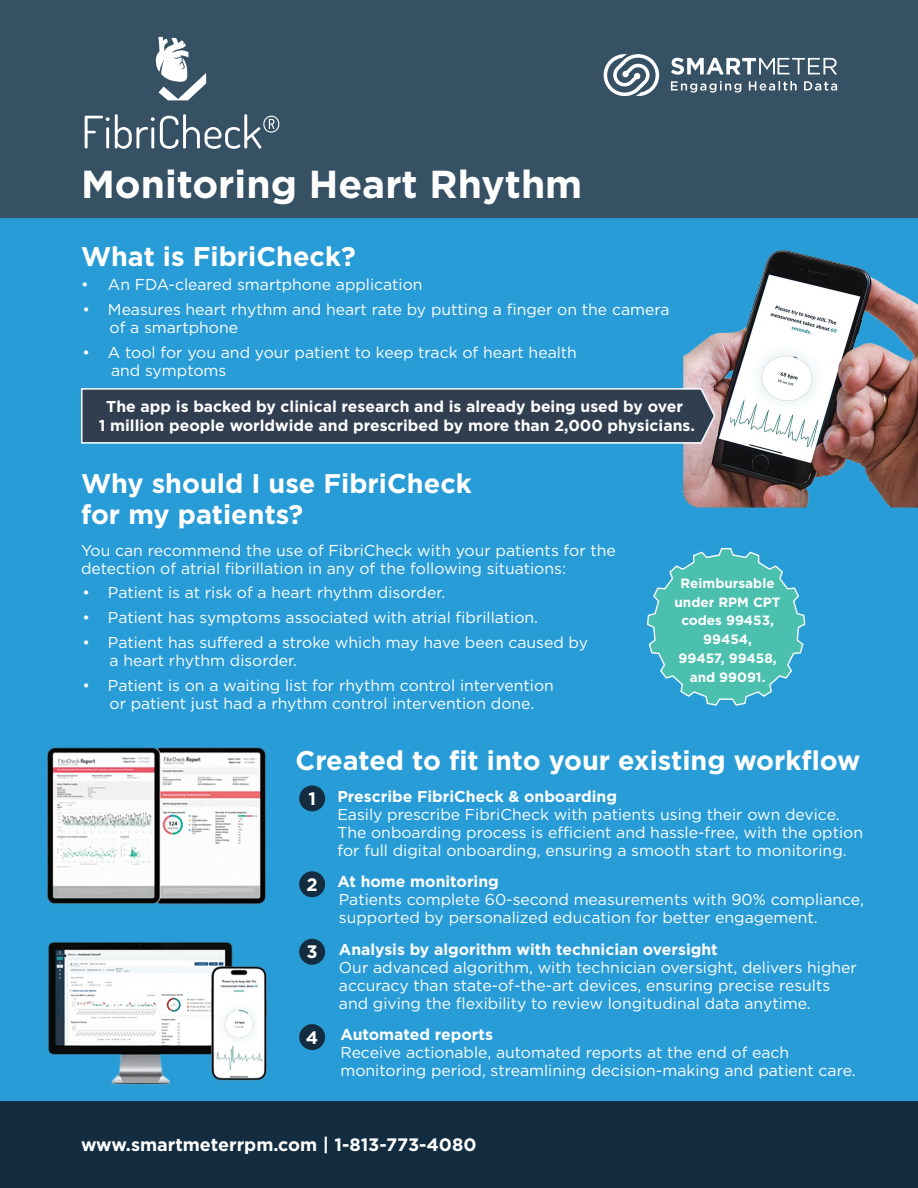
<style>
.page{position:relative;width:918px;height:1188px;background:#289cd7}
.page>*{position:absolute;margin:0;border:0;box-sizing:border-box;transform-origin:0 0}
.HEADLINE_1{font:700 39px "Gotham";color:#fff}
.HEADLINE_1-2{font:700 27px/31.5px "Gotham";color:#fff}
.Paragraph_Style1{font:700 18px "Gotham";color:#fff}
.HEADLINE_1-3{font:700 18px "Gotham";color:#fff}
.Paragraph_Style1-2{font:15.75px/18px "Gotham";color:#fff}
.Paragraph_Style1-3{font:700 15.75px/19.5px "Gotham";color:#fff;text-align:center}
.t1{font:700 13.5px/18.9px "Gotham";color:#fff;text-align:center}
.s1{font-weight:700}
</style>
<div class="page">
<div style="left:0;top:0;width:918px;height:218px;background:#365064"></div>
<div style="left:0;top:1102px;width:918px;height:86px;background:#132c3f"></div>
<svg style="left:604px;top:54px;width:55px;height:42px"></svg>
<svg style="left:671px;top:58px;width:166px;height:17px"></svg>
<svg style="left:671px;top:81px;width:166px;height:12px"></svg>
<svg style="left:156px;top:37px;width:50px;height:63px"></svg>
<svg style="left:85px;top:114px;width:194px;height:35px"></svg>
<img style="left:683px;top:250px;width:235px;height:258px">
<img style="left:47px;top:747px;width:219px;height:158px">
<img style="left:48px;top:941px;width:220px;height:144px">
<svg style="left:647px;top:548px;width:159px;height:158px"></svg>
<div style="left:299px;top:785px;width:26px;height:26px;background:#132c3f;border-radius:50%"></div>
<div style="left:299px;top:871px;width:26px;height:26px;background:#132c3f;border-radius:50%"></div>
<div style="left:299px;top:939px;width:26px;height:26px;background:#132c3f;border-radius:50%"></div>
<div style="left:299px;top:1024px;width:26px;height:26px;background:#132c3f;border-radius:50%"></div>
<svg style="left:81px;top:387px;width:635px;height:57px;background:#3d4c5e"></svg>
<p class="HEADLINE_1" style="left:81px;top:158px;width:503px">Monitoring Heart Rhythm</p>
<p class="HEADLINE_1-2" style="left:81px;top:240px;width:276px">What is FibriCheck?</p>
<p class="Paragraph_Style1-2" style="left:81px;top:275px;width:343px">• An FDA-cleared smartphone application</p>
<p class="Paragraph_Style1-2" style="left:110px;top:300px;width:562px;text-indent:-27px">• Measures heart rhythm and heart rate by putting a finger on the camera of a smartphone</p>
<p class="Paragraph_Style1-2" style="left:111px;top:343px;width:467px;text-indent:-28px">• A tool for you and your patient to keep track of heart health and symptoms</p>
<p class="Paragraph_Style1-3" style="left:99px;top:396px;width:598px">The app is backed by clinical research and is already being used by over<br>1 million people worldwide and prescribed by more than 2,000 physicians.</p>
<p class="HEADLINE_1-2" style="left:81px;top:467px;width:392px">Why should I use FibriCheck for my patients?</p>
<p class="Paragraph_Style1-2" style="left:81px;top:541px;width:536px">You can recommend the use of FibriCheck with your patients for the detection of atrial fibrillation in any of the following situations:</p>
<p class="Paragraph_Style1-2" style="left:82px;top:584px;width:364px">• Patient is at risk of a heart rhythm disorder.</p>
<p class="Paragraph_Style1-2" style="left:82px;top:608px;width:457px">• Patient has symptoms associated with atrial fibrillation.</p>
<p class="Paragraph_Style1-2" style="left:110px;top:633px;width:480px;text-indent:-27px">• Patient has suffered a stroke which may have been caused by a heart rhythm disorder.</p>
<p class="Paragraph_Style1-2" style="left:82px;top:676px;width:473px;text-align:center">• Patient is on a waiting list for rhythm control intervention or patient just had a rhythm control intervention done.</p>
<p class="t1" style="left:675px;top:573px;width:108px">Reimbursable under RPM CPT codes 99453,<br>99454,<br>99457, 99458, and 99091.</p>
<p class="HEADLINE_1-2" style="left:295px;top:745px;width:566px">Created to fit into your existing workflow</p>
<p class="Paragraph_Style1-2" style="left:337px;top:787px;width:527px"><span class="s1">Prescribe FibriCheck &amp; onboarding<br></span>Easily prescribe FibriCheck with patients using their own device.<br>The onboarding process is efficient and hassle-free, with the option for full digital onboarding, ensuring a smooth start to monitoring.</p>
<p class="Paragraph_Style1-2" style="left:337px;top:872px;width:528px"><span class="s1">At home monitoring<br></span>Patients complete 60-second measurements with 90% compliance, supported by personalized education for better engagement.</p>
<p class="Paragraph_Style1-2" style="left:339px;top:940px;width:520px"><span class="s1">Analysis by algorithm with technician oversight<br></span>Our advanced algorithm, with technician oversight, delivers higher accuracy than state-of-the-art devices, ensuring precise results and giving the flexibility to review longitudinal data anytime.</p>
<p class="Paragraph_Style1-2" style="left:340px;top:1025px;width:517px"><span class="s1">Automated reports<br></span>Receive actionable, automated reports at the end of each monitoring period, streamlining decision-making and patient care.</p>
<p class="HEADLINE_1-3" style="left:308px;top:787px;width:9px">1</p>
<p class="HEADLINE_1-3" style="left:307px;top:872px;width:13px">2</p>
<p class="HEADLINE_1-3" style="left:307px;top:940px;width:13px">3</p>
<p class="HEADLINE_1-3" style="left:306px;top:1025px;width:14px">4</p>
<p class="Paragraph_Style1" style="left:81px;top:1132px;width:397px">www.smartmeterrpm.com | 1-813-773-4080</p>
</div>
